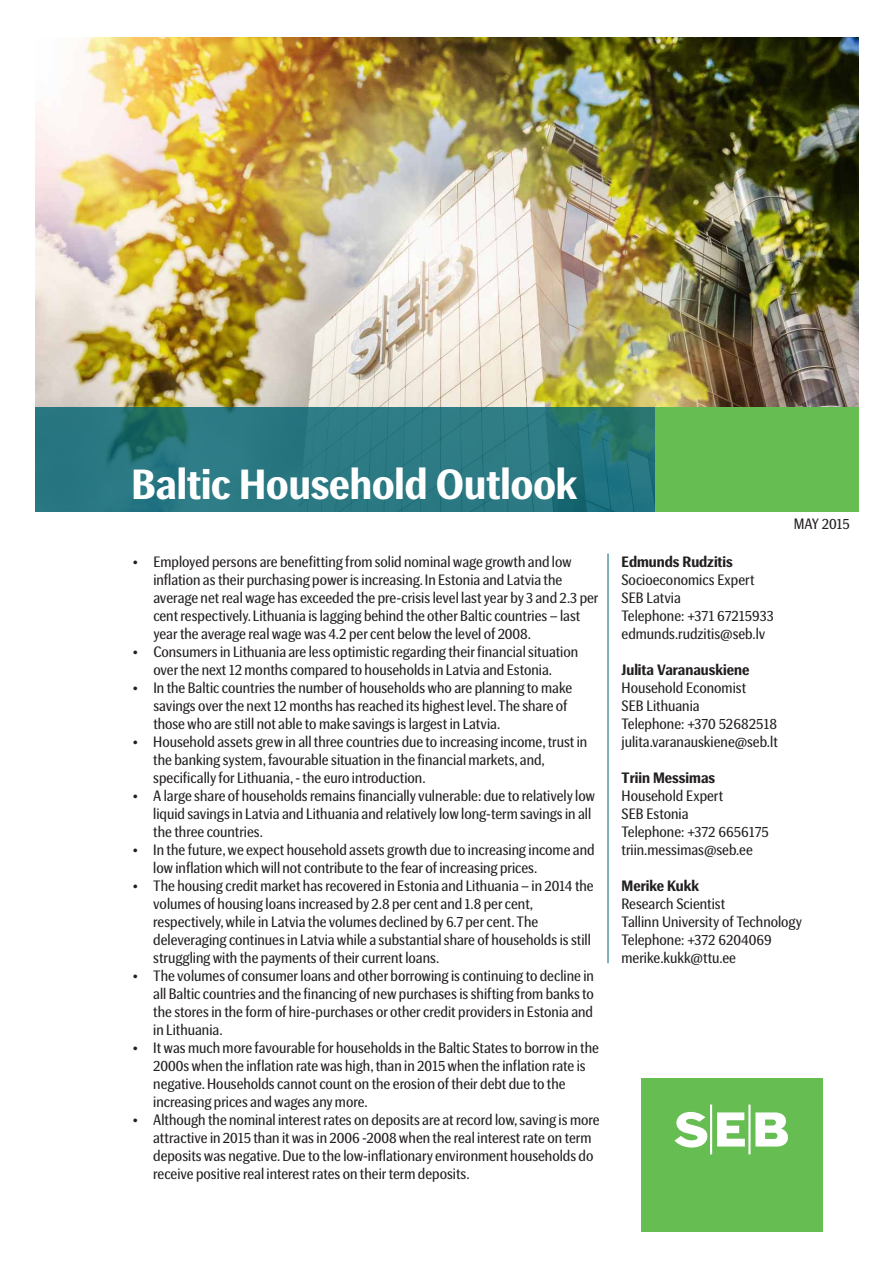
<style>
.page{position:relative;width:893px;height:1263px;background:#fff}
.page>*{position:absolute;margin:0;border:0;box-sizing:border-box;transform-origin:0 0}
.t1{font:700 42px "SEB Basic";color:#fff}
.t2{font:15px/18px "SEB Basic";color:#231f20}
.t3{font:700 15px "SEB Basic";color:#231f20}
</style>
<div class="page">
<img style="left:36px;top:37px;width:822px;height:370px">
<div style="left:36px;top:407px;width:619px;height:105px;background:#006372;opacity:.8"></div>
<div style="left:655px;top:407px;width:203px;height:105px;background:#66bd52"></div>
<div style="left:641px;top:1078px;width:182px;height:154px;background:#66bd52"></div>
<svg style="left:674px;top:1104px;width:114px;height:50px"></svg>
<hr style="left:608px;top:553px;width:1px;height:410px;background:#006372">
<h1 class="t1" style="left:132px;top:466px;width:447px">Baltic Household Outlook</h1>
<p class="t2" style="left:153px;top:554px;width:447px;text-indent:-21px">• Employed persons are benefitting from solid nominal wage growth and low inflation as their purchasing power is increasing. In Estonia and Latvia the average net real wage has exceeded the pre-crisis level last year by 3 and 2.3 per cent respectively. Lithuania is lagging behind the other Baltic countries – last year the average real wage was 4.2 per cent belowthe level of 2008.</p>
<p class="t2" style="left:133px;top:644px;width:447px;text-align:center">• Consumers in Lithuania are less optimistic regarding their financial situation over the next 12 months compared to households in Latvia and Estonia.</p>
<p class="t2" style="left:153px;top:680px;width:420px;text-indent:-21px">• In the Baltic countries the number of households who are planning to make savings over the next 12 months has reached its highest level.The share of those who are still not able to make savings is largest in Latvia.</p>
<p class="t2" style="left:153px;top:734px;width:436px;text-indent:-21px">• Household assets grewin all three countries due to increasing income,trust in the banking system,favourable situation in the financial markets, and, specifically for Lithuania,- the euro introduction.</p>
<p class="t2" style="left:153px;top:788px;width:443px;text-indent:-21px">• A large share of households remains financially vulnerable: due to relatively low liquid savings in Latvia and Lithuania and relatively lowlong-term savings in all the three countries.</p>
<p class="t2" style="left:153px;top:842px;width:443px;text-indent:-21px">• In the future,we expect household assets growth due to increasing income and lowinflation which will not contribute to the fear of increasing prices.</p>
<p class="t2" style="left:153px;top:878px;width:442px;text-indent:-21px">• The housing credit market has recovered in Estonia and Lithuania – in 2014 the volumes of housing loans increased by 2.8 per cent and 1.8 per cent, respectively,while in Latvia the volumes declined by 6.7 per cent.The deleveraging continues in Latvia while a substantial share of households is still struggling with the payments of their current loans.</p>
<p class="t2" style="left:153px;top:968px;width:442px;text-align:justify;text-indent:-21px">• The volumes of consumer loans and other borrowing is continuing to decline in all Baltic countries and the financing of newpurchases is shifting from banks to the stores in the form of hire-purchases or other credit providers in Estonia and in Lithuania.</p>
<p class="t2" style="left:153px;top:1040px;width:447px;text-indent:-21px">• It was much more favourable for households in the Baltic States to borrowin the 2000s when the inflation rate was high,than in 2015 when the inflation rate is negative.Households cannot count on the erosion of their debt due to the increasing prices and wages any more.</p>
<p class="t2" style="left:153px;top:1112px;width:448px;text-indent:-21px">• Although the nominal interest rates on deposits are at record low,saving is more attractive in 2015 than it was in 2006 -2008 when the real interest rate on term deposits was negative.Due to the low-inflationary environment households do receive positive real interest rates on their term deposits.</p>
<p class="t2" style="left:794px;top:516px;width:58px">MAY 2015</p>
<p class="t3" style="left:622px;top:556px;width:113px">Edmunds Rudzitis</p>
<p class="t2" style="left:622px;top:572px;width:154px">Socioeconomics Expert<br>SEB Latvia<br>Telephone: +371 67215933 edmunds.rudzitis@seb.lv</p>
<p class="t3" style="left:622px;top:664px;width:129px">Julita Varanauskiene</p>
<p class="t2" style="left:622px;top:680px;width:158px">Household Economist<br>SEB Lithuania<br>Telephone: +370 52682518 julita.varanauskiene@seb.lt</p>
<p class="t3" style="left:622px;top:772px;width:95px">Triin Messimas</p>
<p class="t2" style="left:622px;top:788px;width:149px">Household Expert<br>SEB Estonia<br>Telephone: +372 6656175 triin.messimas@seb.ee</p>
<p class="t3" style="left:622px;top:880px;width:79px">Merike Kukk</p>
<p class="t2" style="left:622px;top:896px;width:182px">Research Scientist<br>Tallinn University of Technology<br>Telephone: +372 6204069 merike.kukk@ttu.ee</p>
</div>
